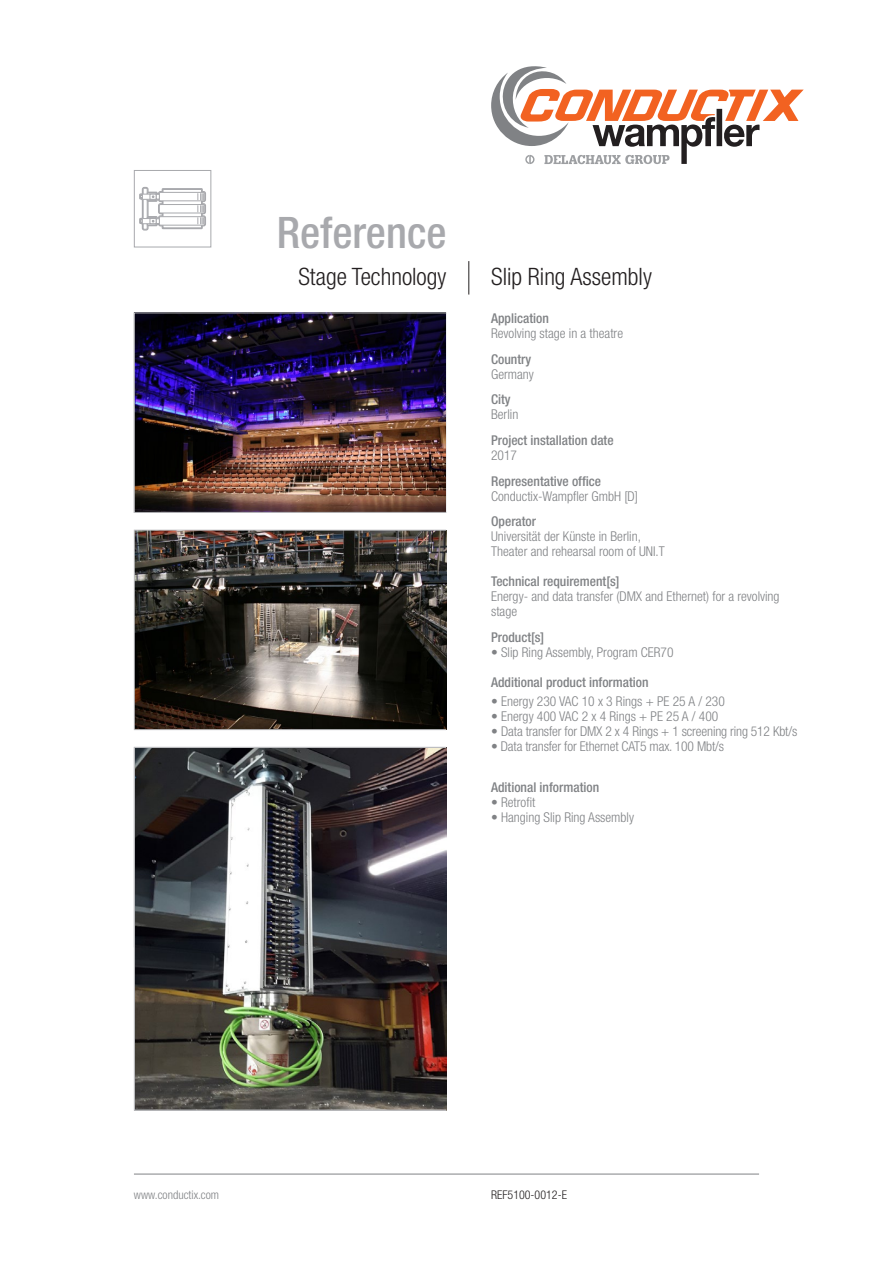
<style>
.page{position:relative;width:893px;height:1263px;background:#fff}
.page>*{position:absolute;margin:0;border:0;box-sizing:border-box;transform-origin:0 0}
.Reference_Heading{font:500 condensed 43.5px "Helvetica Neue LT";color:#a8a9ad}
.Subheading{font:300 condensed 24px "Helvetica Neue LT";color:#231f20}
.Body{font:300 condensed 13.5px/15px "Helvetica Neue LT";color:#808285}
.Body_Titles{font:500 condensed 13.5px "Helvetica Neue LT";color:#808285}
.Body_Titles-2{font:300 condensed 13.5px/15px "Helvetica Neue LT";color:#808285}
.Body-2{font:500 condensed 13.5px "Helvetica Neue LT";color:#808285}
.t1{font:300 condensed 12px "Helvetica Neue LT";color:#808285}
.Ref_Number{font:300 condensed 12px "Helvetica Neue LT";color:#231f20}
.s1{font-weight:500}
</style>
<div class="page">
<hr style="left:134px;top:1174px;width:625px;height:1px;background:#808285">
<svg style="left:491px;top:66px;width:313px;height:98px"></svg>
<hr style="left:468px;top:261px;width:1px;height:34px;background:#231f20">
<svg style="left:139px;top:187px;width:67px;height:44px"></svg>
<div style="left:134px;top:170px;width:77px;height:77px;border:1px solid #a8a9ad"></div>
<img style="left:136px;top:315px;width:308px;height:196px">
<div style="left:134px;top:313px;width:312px;height:200px;border:1px solid #bcbdc0"></div>
<img style="left:136px;top:532px;width:308px;height:196px">
<div style="left:134px;top:530px;width:312px;height:200px;border:1px solid #bcbdc0"></div>
<img style="left:136px;top:749px;width:308px;height:359px">
<div style="left:134px;top:747px;width:312px;height:363px;border:1px solid #bcbdc0"></div>
<p class="Reference_Heading" style="left:277px;top:207px;width:171px">Reference</p>
<p class="Subheading" style="left:298px;top:263px;width:150px">Stage Technology</p>
<p class="Subheading" style="left:491px;top:263px;width:162px">Slip Ring Assembly</p>
<p class="Body_Titles" style="left:491px;top:310px;width:59px">Application</p>
<p class="Body" style="left:491px;top:326px;width:134px">Revolving stage in a theatre</p>
<p class="Body_Titles" style="left:491px;top:351px;width:42px">Country</p>
<p class="Body" style="left:491px;top:366px;width:44px">Germany</p>
<p class="Body_Titles" style="left:491px;top:392px;width:21px">City</p>
<p class="Body" style="left:491px;top:407px;width:29px">Berlin</p>
<p class="Body_Titles" style="left:491px;top:432px;width:124px">Project installation date</p>
<p class="Body" style="left:491px;top:448px;width:27px">2017</p>
<p class="Body_Titles" style="left:491px;top:473px;width:111px">Representative office</p>
<p class="Body" style="left:491px;top:488px;width:148px">Conductix-Wampfler GmbH [D]</p>
<p class="Body_Titles-2" style="left:491px;top:514px;width:175px"><span class="s1">Operator<br></span>Universität der Künste in Berlin,<br>Theater and rehearsal room of UNI.T</p>
<p class="Body_Titles" style="left:491px;top:573px;width:130px">Technical requirement[s]</p>
<p class="Body" style="left:491px;top:589px;width:290px">Energy- and data transfer (DMX and Ethernet) for a revolving stage</p>
<p class="Body_Titles" style="left:491px;top:629px;width:55px">Product[s]</p>
<p class="Body" style="left:491px;top:645px;width:184px">• Slip Ring Assembly, Program CER70</p>
<p class="Body-2" style="left:491px;top:674px;width:159px">Additional product information</p>
<p class="Body" style="left:491px;top:694px;width:235px"><span class="s1">•</span> Energy 230 VAC 10 x 3 Rings + PE 25 A / 230</p>
<p class="Body" style="left:491px;top:709px;width:229px"><span class="s1">•</span> Energy 400 VAC 2 x 4 Rings + PE 25 A / 400</p>
<p class="Body" style="left:491px;top:724px;width:308px"><span class="s1">•</span> Data transfer for DMX 2 x 4 Rings + 1 screening ring 512 Kbt/s</p>
<p class="Body" style="left:491px;top:739px;width:234px">• Data transfer for Ethernet CAT5 max. 100 Mbt/s</p>
<p class="Body_Titles" style="left:491px;top:779px;width:110px">Aditional information</p>
<p class="Body_Titles-2" style="left:491px;top:794px;width:46px"><span class="s1">•</span> Retrofit</p>
<p class="Body_Titles-2" style="left:491px;top:809px;width:144px"><span class="s1">•</span> Hanging Slip Ring Assembly</p>
<p class="t1" style="left:134px;top:1187px;width:87px">www.conductix.com</p>
<p class="Ref_Number" style="left:491px;top:1188px;width:77px">REF5100-0012-E</p>
</div>
